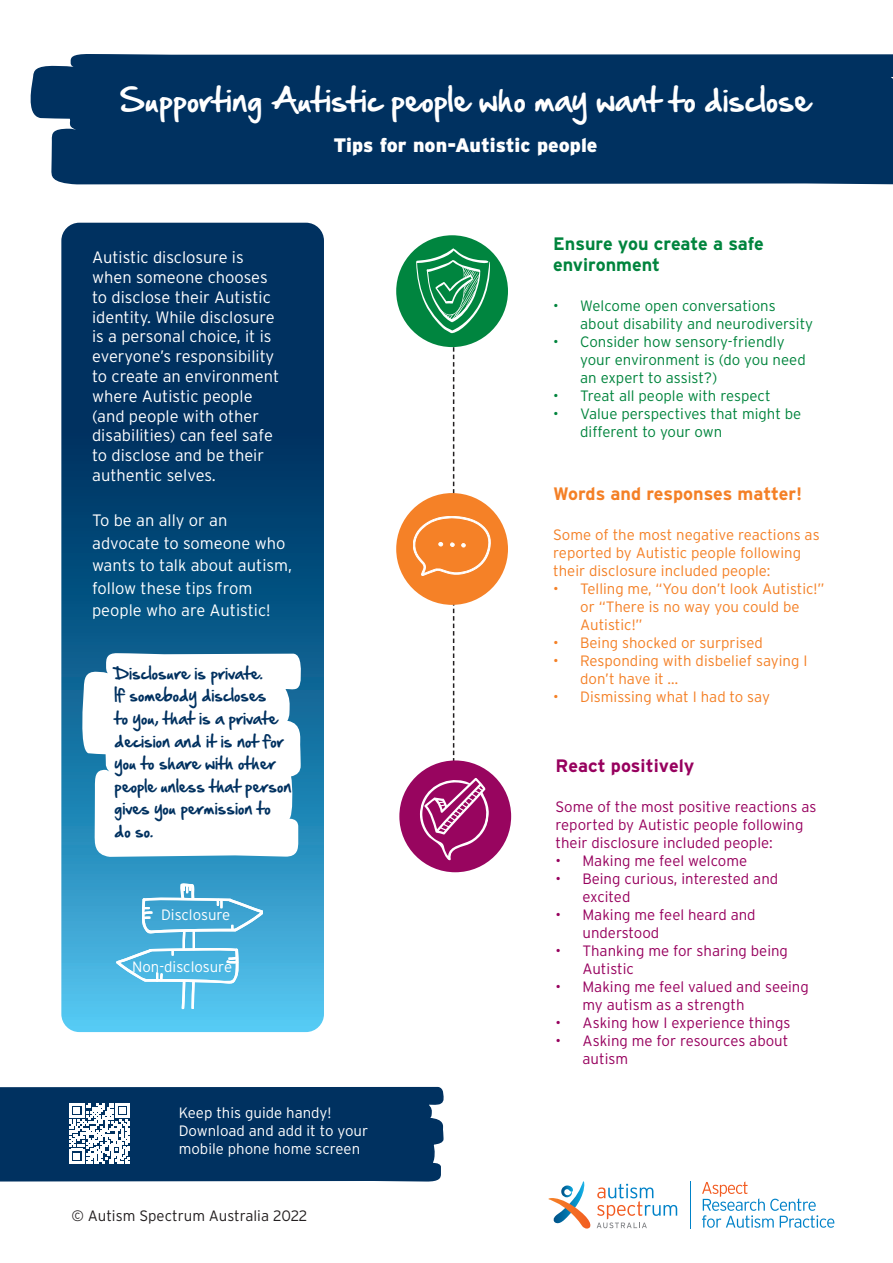
<style>
.page{position:relative;width:893px;height:1263px;background:#fff}
.page>*{position:absolute;margin:0;border:0;box-sizing:border-box;transform-origin:0 0}
.t1{font:28.5px "Hand Of Sean";color:#fff}
.t2{font:900 19.5px "Interstate";color:#fff}
.t3{font:700 18px/21.6px "Interstate";color:#00843d}
.t4{font:700 18px "Interstate";color:#f48026}
.t5{font:700 18px "Interstate";color:#97015e}
.t6{font:300 16.5px/19.8px "Interstate";color:#fff}
.t7{font:300 15px/18px "Interstate";color:#97015e}
.t8{font:300 15px/18px "Interstate";color:#f48026}
.t9{font:300 15px/18px "Interstate";color:#00843d}
.t10{font:15px/22.5px "Hand Of Sean";color:#003160}
.t11{font:300 15px "Interstate";color:#fff}
.t12{font:300 15px "Interstate";color:#231f20}
</style>
<div class="page">
<svg style="left:61px;top:223px;width:263px;height:809px;background:#0f5583"></svg>
<div style="left:396px;top:235px;width:112px;height:112px;background:#00853f;border-radius:50%"></div>
<div style="left:396px;top:493px;width:112px;height:112px;background:#f58127;border-radius:50%"></div>
<div style="left:30px;top:54px;width:863px;height:130px;background:#003160"></div>
<div style="left:778px;top:140px;width:7px;height:7px;background:#003160"></div>
<svg style="left:79px;top:653px;width:224px;height:204px"></svg>
<svg style="left:116px;top:883px;width:147px;height:126px;background:#59b7df"></svg>
<div style="left:399px;top:760px;width:112px;height:112px;background:#98055f;border-radius:50%"></div>
<svg style="left:413px;top:249px;width:77px;height:612px"></svg>
<svg style="left:702px;top:1181px;width:132px;height:47px"></svg>
<svg style="left:548px;top:1181px;width:129px;height:47px"></svg>
<hr style="left:690px;top:1181px;width:1px;height:48px;background:#0082c8">
<svg style="left:0;top:1086px;width:444px;height:96px;background:#17436e"></svg>
<p class="t1" style="left:120px;top:74px;width:693px">Supporting Autistic people who may want to disclose</p>
<p class="t2" style="left:333px;top:134px;width:266px">Tips for non-Autistic people</p>
<p class="t6" style="left:92px;top:247px;width:189px">Autistic disclosure is when someone chooses to disclose their Autistic identity. While disclosure is a personal choice, it is everyone’s responsibility to create an environment where Autistic people (and people with other disabilities) can feel safe to disclose and be their authentic selves.</p>
<p class="t6" style="left:92px;top:509px;width:202px;line-height:22.5px">To be an ally or an advocate to someone who wants to talk about autism, follow these tips from people who are Autistic!</p>
<p class="t10" style="left:115px;top:662px;width:178px">Disclosure is private.<br>If somebody discloses<br>to you, that is a private decision and it is not for you to share with other people unless that person gives you permission to<br>do so.</p>
<p class="t11" style="left:161px;top:906px;width:71px">Disclosure</p>
<p class="t11" style="left:132px;top:958px;width:102px">Non-disclosure</p>
<p class="t11" style="left:179px;top:1104px;width:154px">Keep this guide handy!</p>
<p class="t11" style="left:179px;top:1122px;width:191px">Download and add it to your</p>
<p class="t11" style="left:179px;top:1140px;width:183px">mobile phone home screen</p>
<p class="t12" style="left:71px;top:1207px;width:238px">© Autism Spectrum Australia 2022</p>
<p class="t3" style="left:553px;top:232px;width:212px">Ensure you create a safe environment</p>
<p class="t9" style="left:580px;top:296px;width:234px;text-indent:-27px">• Welcome open conversations about disability and neurodiversity</p>
<p class="t9" style="left:580px;top:332px;width:227px;text-indent:-27px">• Consider how sensory-friendly your environment is (do you need an expert to assist?)</p>
<p class="t9" style="left:553px;top:386px;width:219px">• Treat all people with respect</p>
<p class="t9" style="left:580px;top:404px;width:223px;text-indent:-27px">• Value perspectives that might be different to your own</p>
<p class="t4" style="left:553px;top:484px;width:251px">Words and responses matter!</p>
<p class="t8" style="left:553px;top:526px;width:268px">Some of the most negative reactions as reported by Autistic people following their disclosure included people:</p>
<p class="t8" style="left:580px;top:580px;width:246px;text-indent:-27px">• Telling me, “You don’t look Autistic!” or “There is no way you could be<br>Autistic!”</p>
<p class="t8" style="left:553px;top:634px;width:211px">• Being shocked or surprised</p>
<p class="t8" style="left:580px;top:652px;width:229px;text-indent:-27px">• Responding with disbelief saying I don’t have it …</p>
<p class="t8" style="left:553px;top:688px;width:218px">• Dismissing what I had to say</p>
<p class="t5" style="left:555px;top:756px;width:140px">React positively</p>
<p class="t7" style="left:555px;top:797px;width:262px">Some of the most positive reactions as reported by Autistic people following their disclosure included people:</p>
<p class="t7" style="left:555px;top:851px;width:193px">• Making me feel welcome</p>
<p class="t7" style="left:582px;top:869px;width:197px;text-indent:-27px">• Being curious, interested and excited</p>
<p class="t7" style="left:582px;top:905px;width:175px;text-indent:-27px">• Making me feel heard and understood</p>
<p class="t7" style="left:582px;top:941px;width:207px;text-indent:-27px">• Thanking me for sharing being<br>Autistic</p>
<p class="t7" style="left:582px;top:977px;width:228px;text-indent:-27px">• Making me feel valued and seeing my autism as a strength</p>
<p class="t7" style="left:555px;top:1013px;width:236px">• Asking how I experience things</p>
<p class="t7" style="left:582px;top:1031px;width:207px;text-indent:-27px">• Asking me for resources about autism</p>
</div>
